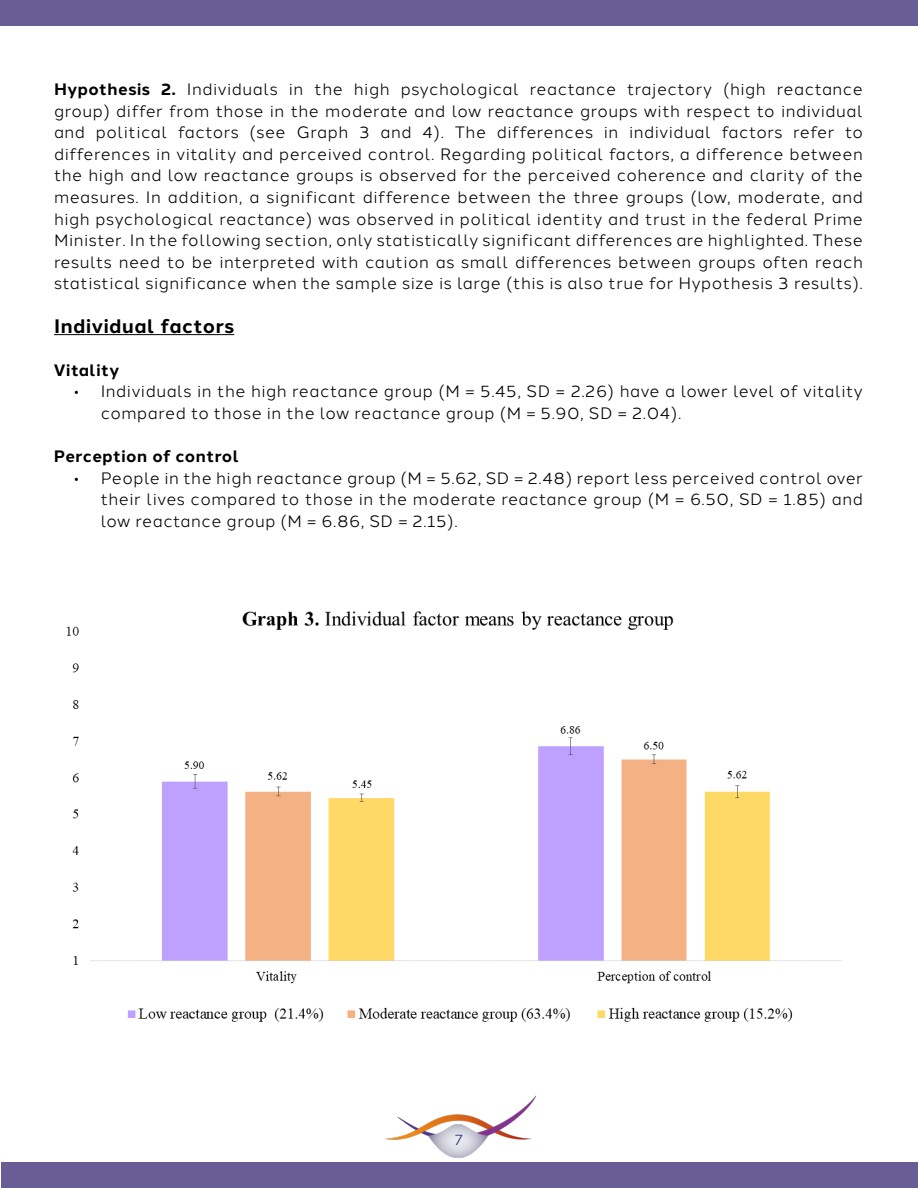
<style>
.page{position:relative;width:918px;height:1188px;background:#fff}
.page>*{position:absolute;margin:0;border:0;box-sizing:border-box;transform-origin:0 0}
.t1{font:700 19.5px "Halcom";letter-spacing:.03em;color:#000}
.t2{font:16.5px/21.6px "Halcom";letter-spacing:.03em;color:#000;text-align:justify}
.t3{font:700 16.5px "Halcom";letter-spacing:.03em;color:#000}
.t4{font:15px "Halcom";color:#342d83}
.s1{font-weight:700}
</style>
<div class="page">
<div style="left:0;top:0;width:918px;height:26px;background:#695d95"></div>
<div style="left:1px;top:1162px;width:917px;height:26px;background:#695d95"></div>
<img style="left:384px;top:1095px;width:152px;height:63px">
<img style="left:66px;top:611px;width:776px;height:411px">
<hr style="left:54px;top:334px;width:180px;height:1px;background:#000">
<p class="t2" style="left:54px;top:77px;width:811px"><span class="s1">Hypothesis 2.</span> Individuals in the high psychological reactance trajectory (high reactance group) differ from those in the moderate and low reactance groups with respect to individual and political factors (see Graph 3 and 4). The differences in individual factors refer to differences in vitality and perceived control. Regarding political factors, a difference between the high and low reactance groups is observed for the perceived coherence and clarity of the measures. In addition, a significant difference between the three groups (low, moderate, and high psychological reactance) was observed in political identity and trust in the federal Prime Minister. In the following section, only statistically significant differences are highlighted. These results need to be interpreted with caution as small differences between groups often reach statistical significance when the sample size is large (this is also true for Hypothesis 3 results).</p>
<p class="t1" style="left:54px;top:310px;width:182px">Individual factors</p>
<p class="t3" style="left:54px;top:357px;width:67px">Vitality</p>
<p class="t2" style="left:101px;top:379px;width:764px;text-indent:-27px">• Individuals in the high reactance group (M = 5.45, SD = 2.26) have a lower level of vitality compared to those in the low reactance group (M = 5.90, SD = 2.04).</p>
<p class="t3" style="left:54px;top:443px;width:187px">Perception of control</p>
<p class="t2" style="left:101px;top:466px;width:764px;text-indent:-27px">• People in the high reactance group (M = 5.62, SD = 2.48) report less perceived control over their lives compared to those in the moderate reactance group (M = 6.50, SD = 1.85) and low reactance group (M = 6.86, SD = 2.15).</p>
<p class="t4" style="left:455px;top:1128px;width:10px">7</p>
</div>
